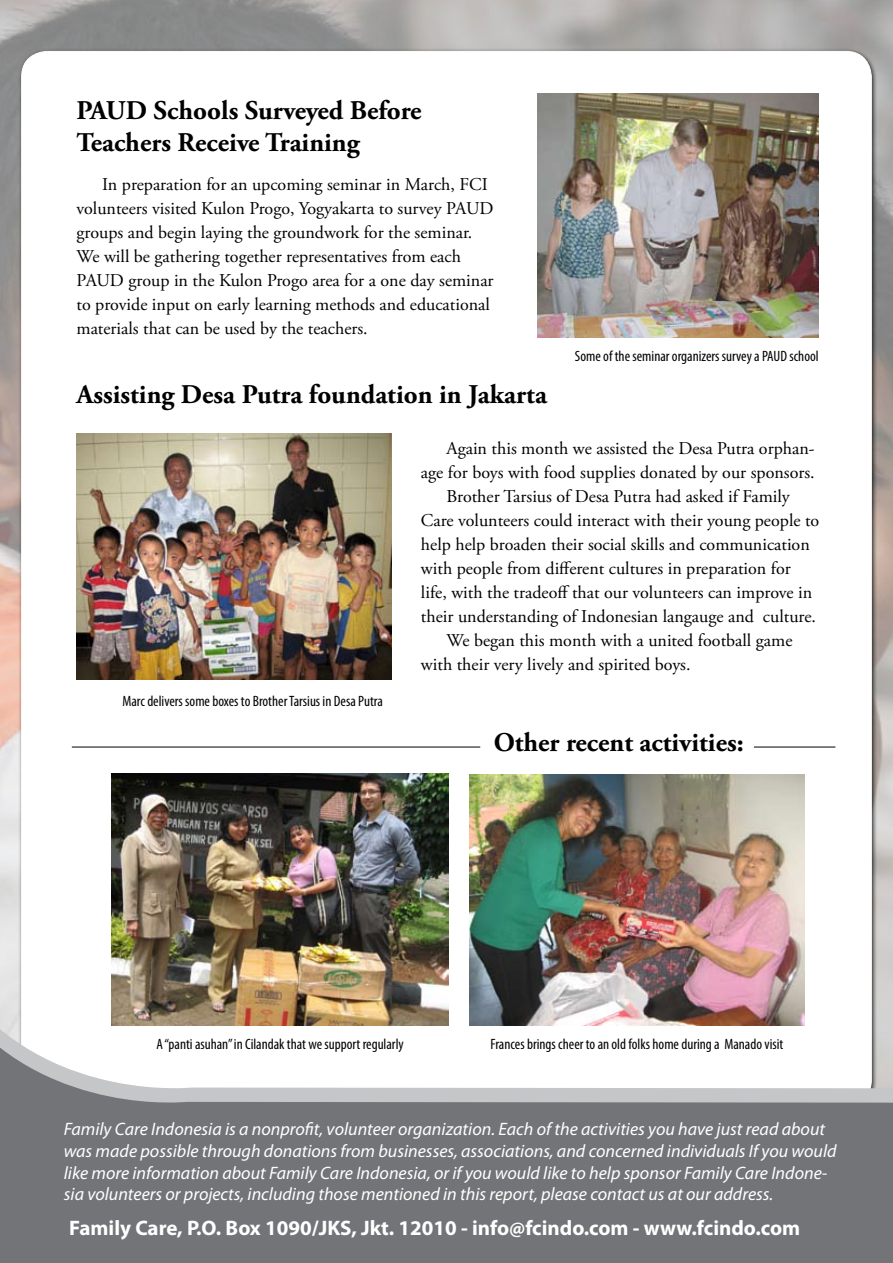
<style>
.page{position:relative;width:893px;height:1263px;background:#fff}
.page>*{position:absolute;margin:0;border:0;box-sizing:border-box;transform-origin:0 0}
.t1{font:700 27px/32.4px "Adobe Garamond Pro";color:#000}
.t2{font:700 21px "Myriad Pro";color:#fff}
.t3{font:18px/24px "Adobe Garamond Pro";color:#000}
.t4{font:italic 18px/21.6px "Myriad Pro";color:#fff}
.t5{font:condensed 15px "Myriad Pro";color:#000}
</style>
<div class="page">
<svg style="left:0;top:1015px;width:893px;height:248px;fill:#737477"></svg>
<img style="left:537px;top:94px;width:282px;height:243px">
<img style="left:77px;top:433px;width:314px;height:247px">
<img style="left:469px;top:774px;width:335px;height:251px">
<img style="left:111px;top:774px;width:338px;height:252px">
<hr style="left:72px;top:747px;width:408px;height:1px;background:#000">
<hr style="left:754px;top:747px;width:81px;height:1px;background:#000">
<h1 class="t1" style="left:77px;top:94px;width:347px">PAUD Schools Surveyed Before<br>Teachers Receive Training</h1>
<p class="t3" style="left:77px;top:173px;width:419px;text-indent:26px">In preparation for an upcoming seminar in March, FCI volunteers visited Kulon Progo, Yogyakarta to survey PAUD groups and begin laying the groundwork for the seminar.<br>We will be gathering together representatives from each PAUD group in the Kulon Progo area for a one day seminar to provide input on early learning methods and educational materials that can be used by the teachers.</p>
<h1 class="t1" style="left:77px;top:379px;width:472px">Assisting Desa Putra foundation in Jakarta</h1>
<p class="t5" style="left:575px;top:347px;width:245px">Some of the seminar organizers survey a PAUD school</p>
<p class="t5" style="left:122px;top:692px;width:262px">Marc delivers some boxes to Brother Tarsius in Desa Putra</p>
<p class="t3" style="left:446px;top:437px;width:370px">Again this month we assisted the Desa Putra orphan-</p>
<p class="t3" style="left:421px;top:461px;width:395px">age for boys with food supplies donated by our sponsors.</p>
<p class="t3" style="left:446px;top:485px;width:345px">Brother Tarsius of Desa Putra had asked if Family</p>
<p class="t3" style="left:421px;top:509px;width:400px">Care volunteers could interact with their young people to</p>
<p class="t3" style="left:421px;top:533px;width:390px">help help broaden their social skills and communication</p>
<p class="t3" style="left:421px;top:557px;width:371px">with people from different cultures in preparation for</p>
<p class="t3" style="left:421px;top:581px;width:393px">life, with the tradeoff that our volunteers can improve in</p>
<p class="t3" style="left:421px;top:605px;width:396px">their understanding of Indonesian langauge and culture.</p>
<p class="t3" style="left:446px;top:629px;width:347px">We began this month with a united football game</p>
<p class="t3" style="left:421px;top:653px;width:271px">with their very lively and spirited boys.</p>
<h1 class="t1" style="left:494px;top:726px;width:252px">Other recent activities:</h1>
<p class="t5" style="left:156px;top:1035px;width:249px">A “panti asuhan” in Cilandak that we support regularly</p>
<p class="t5" style="left:490px;top:1035px;width:295px">Frances brings cheer to an old folks home during a Manado visit</p>
<p class="t4" style="left:64px;top:1118px;width:774px">Family Care Indonesia is a nonprofit, volunteer organization. Each of the activities you have just read about was made possible through donations from businesses, associations, and concerned individuals If you would like more information about Family Care Indonesia, or if you would like to help sponsor Family Care Indone&shy;sia volunteers or projects, including those mentioned in this report, please contact us at our address.</p>
<p class="t2" style="left:69px;top:1214px;width:732px">Family Care, P.O. Box 1090/JKS, Jkt. 12010 - info@fcindo.com - www.fcindo.com</p>
</div>
